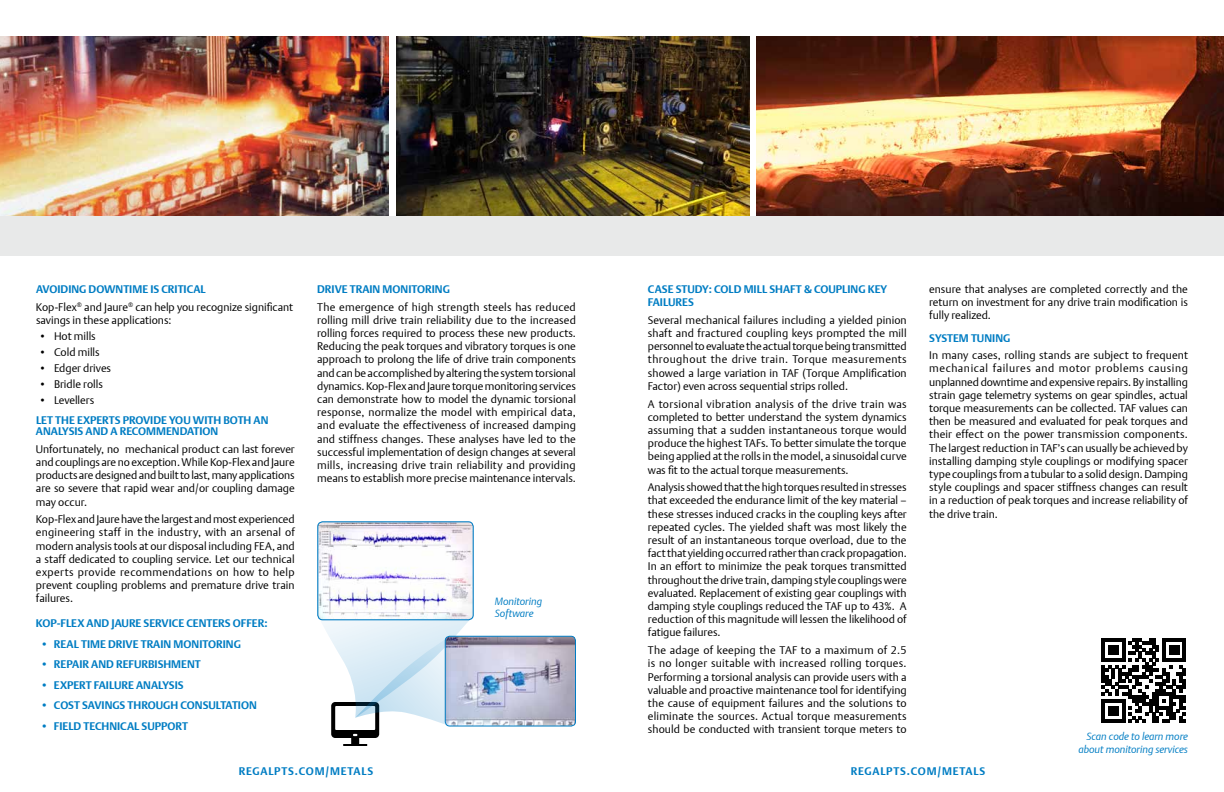
<style>
.page{position:relative;width:1224px;height:792px;background:#fff}
.page>*{position:absolute;margin:0;border:0;box-sizing:border-box;transform-origin:0 0}
.t1{font:300 11px/13.2px "DTL Argo T";color:#000;text-align:justify}
.t2{font:700 11px/20px "DTL Argo T";color:#007dc3}
.t3{font:700 11px "DTL Argo T";letter-spacing:.07em;color:#007dc3}
.t4{font:italic 300 10.5px/12.6px "DTL Argo T";letter-spacing:-.005em;color:#007dc3;text-align:right}
.s1{font-weight:700;color:#007dc3}
.s2{font-family:"Times New Roman";font-weight:400;font-size:12px}
.s3{font-family:"Times New Roman";font-weight:400;font-size:12px;color:#000}
.s4{font-weight:300;color:#000}
</style>
<div class="page">
<img style="left:0;top:36px;width:389px;height:181px">
<img style="left:756px;top:36px;width:468px;height:181px">
<img style="left:396px;top:36px;width:353px;height:181px">
<svg style="left:320px;top:617px;width:154px;height:129px"></svg>
<img style="left:445px;top:636px;width:130px;height:90px">
<div style="left:445px;top:636px;width:131px;height:91px;border:1px solid #007cc3;border-radius:4px"></div>
<img style="left:319px;top:523px;width:154px;height:97px">
<div style="left:317px;top:521px;width:157px;height:99px;border:1px solid #007cc3;border-radius:5px"></div>
<svg style="left:1102px;top:638px;width:84px;height:85px"></svg>
<div style="left:0;top:217px;width:1224px;height:39px;background:#e8e9e9"></div>
<p class="t1" style="left:36px;top:280px;width:259px;line-height:17.7px"><span class="s1">AVOIDING DOWNTIME IS CRITICAL<br></span>Kop-Flex<sup>®</sup> and Jaure<sup>®</sup> can help you recognize significant</p>
<p class="t1" style="left:36px;top:313px;width:137px">savings in these applications:</p>
<p class="t1" style="left:40px;top:329px;width:57px"><span class="s2">•</span> Hot mills</p>
<p class="t1" style="left:40px;top:345px;width:61px"><span class="s2">•</span> Cold mills</p>
<p class="t1" style="left:40px;top:361px;width:72px"><span class="s2">•</span> Edger drives</p>
<p class="t1" style="left:40px;top:377px;width:64px"><span class="s2">•</span> Bridle rolls</p>
<p class="t2" style="left:36px;top:390px;width:73px;text-indent:4px"><span class="s3">•</span> <span class="s4">Levellers<br></span>LET THE EXPERTS</p>
<p class="t2" style="left:36px;top:415px;width:234px;line-height:11px;text-indent:87px">PROVIDE YOU WITH BOTH AN<br>ANALYSIS AND A RECOMMENDATION</p>
<p class="t1" style="left:36px;top:442px;width:260px">Unfortunately, no mechanical product can last forever and couplings are no exception. While Kop-Flex and Jaure products are designed and built to last, many applications are so severe that rapid wear and/or coupling damage may occur.</p>
<p class="t1" style="left:36px;top:513px;width:260px">Kop-Flex and Jaure have the largest and most experienced engineering staff in the industry, with an arsenal of modern analysis tools at our disposal including FEA, and a staff dedicated to coupling service. Let our technical experts provide recommendations on how to help prevent coupling problems and premature drive train failures.</p>
<p class="t2" style="left:36px;top:613px;width:233px">KOP-FLEX AND JAURE SERVICE CENTERS OFFER:</p>
<p class="t2" style="left:41px;top:634px;width:202px">• REAL TIME DRIVE TRAIN MONITORING</p>
<p class="t2" style="left:40px;top:654px;width:160px">• REPAIR AND REFURBISHMENT</p>
<p class="t2" style="left:40px;top:675px;width:144px">• EXPERT FAILURE ANALYSIS</p>
<p class="t2" style="left:40px;top:696px;width:218px">• COST SAVINGS THROUGH CONSULTATION</p>
<p class="t2" style="left:40px;top:716px;width:142px">• FIELD TECHNICAL SUPPORT</p>
<p class="t2" style="left:317px;top:279px;width:134px">DRIVE TRAIN MONITORING</p>
<p class="t1" style="left:317px;top:300px;width:260px">The emergence of high strength steels has reduced rolling mill drive train reliability due to the increased rolling forces required to process these new products.<br>Reducing the peak torques and vibratory torques is one approach to prolong the life of drive train components and can be accomplished by altering the system torsional dynamics. Kop-Flex and Jaure torque monitoring services can demonstrate how to model the dynamic torsional response, normalize the model with empirical data, and evaluate the effectiveness of increased damping and stiffness changes. These analyses have led to the successful implementation of design changes at several mills, increasing drive train reliability and providing means to establish more precise maintenance intervals.</p>
<p class="t4" style="left:495px;top:595px;width:49px;text-align:left">Monitoring<br>Software</p>
<p class="t2" style="left:648px;top:282px;width:241px;line-height:13.2px">CASE STUDY: COLD MILL SHAFT &amp; COUPLING KEY<br>FAILURES</p>
<p class="t1" style="left:648px;top:313px;width:260px">Several mechanical failures including a yielded pinion shaft and fractured coupling keys prompted the mill personnel to evaluate the actual torque being transmitted throughout the drive train. Torque measurements showed a large variation in TAF (Torque Amplification Factor) even across sequential strips rolled.</p>
<p class="t1" style="left:648px;top:397px;width:260px">A torsional vibration analysis of the drive train was completed to better understand the system dynamics assuming that a sudden instantaneous torque would produce the highest TAFs. To better simulate the torque being applied at the rolls in the model, a sinusoidal curve was fit to the actual torque measurements.</p>
<p class="t1" style="left:648px;top:481px;width:260px">Analysis showed that the high torques resulted in stresses that exceeded the endurance limit of the key material – these stresses induced cracks in the coupling keys after repeated cycles. The yielded shaft was most likely the result of an instantaneous torque overload, due to the fact that yielding occurred rather than crack propagation.<br>In an effort to minimize the peak torques transmitted throughout the drive train, damping style couplings were evaluated. Replacement of existing gear couplings with damping style couplings reduced the TAF up to 43%. A reduction of this magnitude will lessen the likelihood of fatigue failures.</p>
<p class="t1" style="left:648px;top:644px;width:260px">The adage of keeping the TAF to a maximum of 2.5 is no longer suitable with increased rolling torques.<br>Performing a torsional analysis can provide users with a valuable and proactive maintenance tool for identifying the cause of equipment failures and the solutions to eliminate the sources. Actual torque measurements should be conducted with transient torque meters to</p>
<p class="t1" style="left:929px;top:282px;width:260px">ensure that analyses are completed correctly and the return on investment for any drive train modification is fully realized.</p>
<p class="t2" style="left:929px;top:328px;width:83px">SYSTEM TUNING</p>
<p class="t1" style="left:929px;top:349px;width:260px">In many cases, rolling stands are subject to frequent mechanical failures and motor problems causing unplanned downtime and expensive repairs. By installing strain gage telemetry systems on gear spindles, actual torque measurements can be collected. TAF values can then be measured and evaluated for peak torques and their effect on the power transmission components.<br>The largest reduction in TAF’s can usually be achieved by installing damping style couplings or modifying spacer type couplings from a tubular to a solid design. Damping style couplings and spacer stiffness changes can result in a reduction of peak torques and increase reliability of the drive train.</p>
<p class="t4" style="left:1079px;top:730px;width:111px">Scan code to learn more about monitoring services</p>
<p class="t3" style="left:239px;top:764px;width:135px">REGALPTS.COM/METALS</p>
<p class="t3" style="left:851px;top:764px;width:135px">REGALPTS.COM/METALS</p>
</div>
